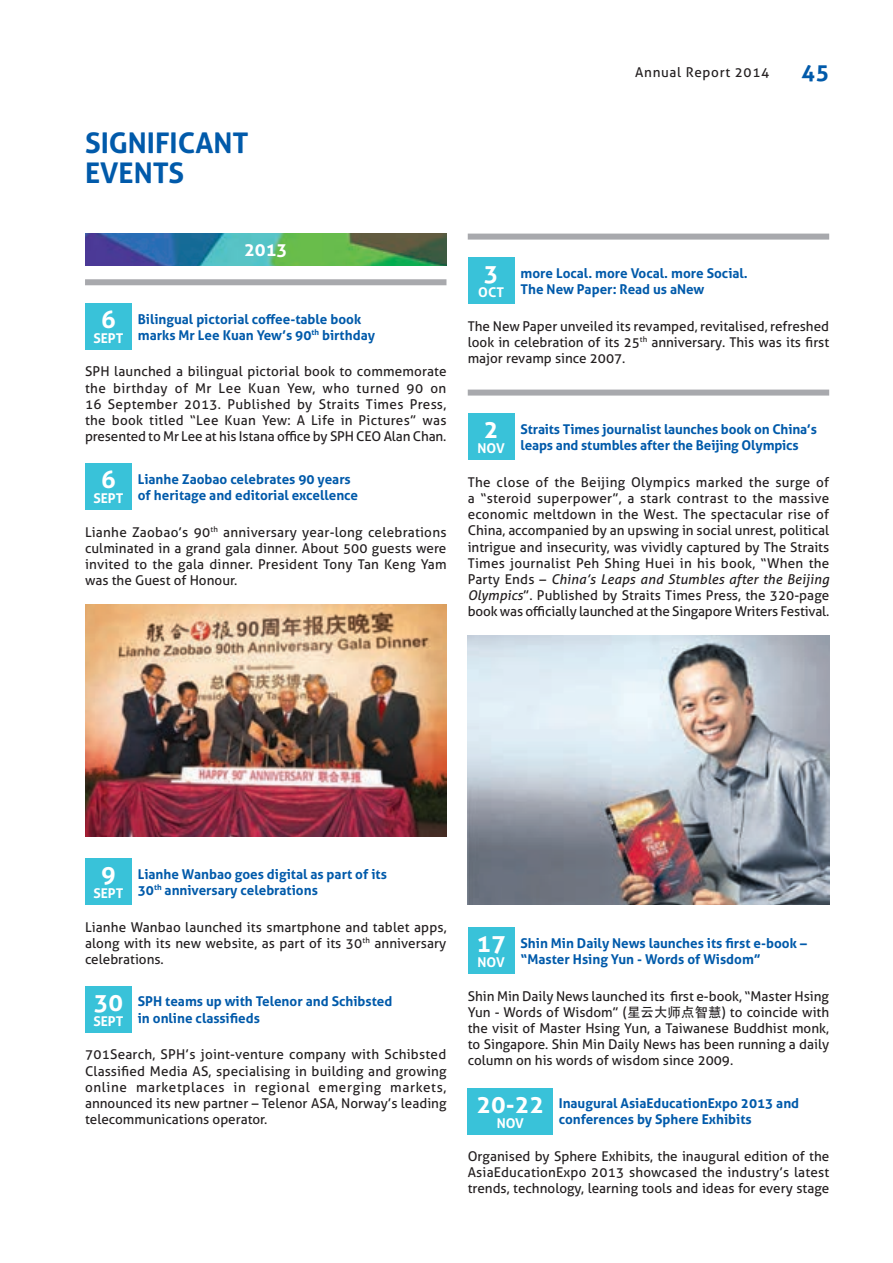
<style>
.page{position:relative;width:893px;height:1263px;background:#fff}
.page>*{position:absolute;margin:0;border:0;box-sizing:border-box;transform-origin:0 0}
.Head{font:700 28.5px/30px "Aller";color:#015aaa}
.t1{font:700 24.3px "Aller";color:#fff}
.t2{font:700 22.5px "Aller";color:#015aaa}
.t3{font:700 18px "Aller";color:#fff}
.Body_Regular_-_Black{font:13.5px/16.2px "Aller";color:#231f20;text-align:justify}
.Body_-_Bold_Blue{font:700 13.5px/16.2px "Aller";color:#015aaa}
.t4{font:700 13.5px "Aller";color:#fff}
.Body_Regular_-_Black-2{font:13.5px "Aller";letter-spacing:.05em;color:#231f20}
.s1{font-style:italic}
.s2{font-family:"ST Heiti"}
</style>
<div class="page">
<img style="left:85px;top:234px;width:361px;height:32px">
<div style="left:85px;top:279px;width:361px;height:6px;background:#a8a9ad"></div>
<div style="left:85px;top:303px;width:47px;height:47px;background:#39c2d9"></div>
<div style="left:85px;top:463px;width:47px;height:47px;background:#39c2d9"></div>
<img style="left:85px;top:604px;width:361px;height:232px">
<div style="left:85px;top:858px;width:47px;height:47px;background:#39c2d9"></div>
<div style="left:85px;top:986px;width:47px;height:47px;background:#39c2d9"></div>
<div style="left:468px;top:234px;width:361px;height:6px;background:#a8a9ad"></div>
<div style="left:468px;top:258px;width:46px;height:46px;background:#39c2d9"></div>
<div style="left:468px;top:390px;width:361px;height:6px;background:#a8a9ad"></div>
<div style="left:468px;top:414px;width:46px;height:46px;background:#39c2d9"></div>
<img style="left:468px;top:635px;width:361px;height:270px">
<div style="left:468px;top:927px;width:46px;height:47px;background:#39c2d9"></div>
<div style="left:468px;top:1088px;width:85px;height:46px;background:#39c2d9"></div>
<p class="Head" style="left:85px;top:127px;width:165px">SIGNIFICANT<br>EVENTS</p>
<p class="Body_Regular_-_Black-2" style="left:635px;top:64px;width:135px">Annual Report 2014</p>
<h3 class="t2" style="left:802px;top:58px;width:29px">45</h3>
<p class="t3" style="left:244px;top:239px;width:45px">2013</p>
<p class="t1" style="left:101px;top:304px;width:16px">6</p>
<p class="t4" style="left:93px;top:330px;width:32px">SEPT</p>
<p class="Body_-_Bold_Blue" style="left:138px;top:311px;width:239px">Bilingual pictorial coffee-table book marks Mr Lee Kuan Yew’s 90<sup>th</sup> birthday</p>
<p class="Body_Regular_-_Black" style="left:85px;top:363px;width:363px">SPH launched a bilingual pictorial book to commemorate the birthday of Mr Lee Kuan Yew, who turned 90 on 16 September 2013. Published by Straits Times Press, the book titled “Lee Kuan Yew: A Life in Pictures” was presented to Mr Lee at his Istana office by SPH CEO Alan Chan.</p>
<p class="t1" style="left:101px;top:465px;width:16px">6</p>
<p class="t4" style="left:93px;top:490px;width:32px">SEPT</p>
<p class="Body_-_Bold_Blue" style="left:138px;top:471px;width:222px">Lianhe Zaobao celebrates 90 years of heritage and editorial excellence</p>
<p class="Body_Regular_-_Black" style="left:85px;top:524px;width:363px">Lianhe Zaobao’s 90<sup>th</sup> anniversary year-long celebrations culminated in a grand gala dinner. About 500 guests were invited to the gala dinner. President Tony Tan Keng Yam was the Guest of Honour.</p>
<p class="t1" style="left:484px;top:259px;width:16px">3</p>
<p class="t4" style="left:478px;top:284px;width:27px">OCT</p>
<p class="Body_-_Bold_Blue" style="left:520px;top:265px;width:229px">more Local. more Vocal. more Social.</p>
<p class="Body_-_Bold_Blue" style="left:520px;top:281px;width:185px">The New Paper: Read us aNew</p>
<p class="Body_Regular_-_Black" style="left:468px;top:318px;width:363px">The New Paper unveiled its revamped, revitalised, refreshed look in celebration of its 25<sup>th</sup> anniversary. This was its first major revamp since 2007.</p>
<p class="t1" style="left:484px;top:415px;width:16px">2</p>
<p class="t4" style="left:478px;top:440px;width:29px">NOV</p>
<p class="Body_-_Bold_Blue" style="left:520px;top:421px;width:298px">Straits Times journalist launches book on China’s leaps and stumbles after the Beijing Olympics</p>
<p class="Body_Regular_-_Black" style="left:468px;top:474px;width:363px">The close of the Beijing Olympics marked the surge of a “steroid superpower”, a stark contrast to the massive economic meltdown in the West. The spectacular rise of China, accompanied by an upswing in social unrest, political intrigue and insecurity, was vividly captured by The Straits Times journalist Peh Shing Huei in his book, “When the Party Ends – <span class="s1">China’s Leaps and Stumbles after the Beijing Olympics</span>”. Published by Straits Times Press, the 320-page book was officially launched at the Singapore Writers Festival.</p>
<p class="t1" style="left:101px;top:859px;width:16px">9</p>
<p class="t4" style="left:93px;top:885px;width:32px">SEPT</p>
<p class="Body_-_Bold_Blue" style="left:138px;top:866px;width:251px">Lianhe Wanbao goes digital as part of its<br>30<sup>th</sup> anniversary celebrations</p>
<p class="Body_Regular_-_Black" style="left:85px;top:918px;width:363px">Lianhe Wanbao launched its smartphone and tablet apps, along with its new website, as part of its 30<sup>th</sup> anniversary celebrations.</p>
<p class="t1" style="left:94px;top:987px;width:31px">30</p>
<p class="t4" style="left:93px;top:1013px;width:32px">SEPT</p>
<p class="Body_-_Bold_Blue" style="left:138px;top:993px;width:256px">SPH teams up with Telenor and Schibsted in online classifieds</p>
<p class="Body_Regular_-_Black" style="left:85px;top:1046px;width:363px">701Search, SPH’s joint-venture company with Schibsted Classified Media AS, specialising in building and growing online marketplaces in regional emerging markets, announced its new partner – Telenor ASA, Norway’s leading telecommunications operator.</p>
<p class="t1" style="left:477px;top:929px;width:31px">17</p>
<p class="t4" style="left:478px;top:954px;width:29px">NOV</p>
<p class="Body_-_Bold_Blue" style="left:520px;top:934px;width:288px">Shin Min Daily News launches its first e-book – “Master Hsing Yun - Words of Wisdom”</p>
<p class="Body_Regular_-_Black" style="left:468px;top:988px;width:363px">Shin Min Daily News launched its first e-book, “Master Hsing Yun - Words of Wisdom” (<span class="s2">星云大师点智慧</span>) to coincide with the visit of Master Hsing Yun, a Taiwanese Buddhist monk, to Singapore. Shin Min Daily News has been running a daily column on his words of wisdom since 2009.</p>
<p class="t1" style="left:477px;top:1089px;width:69px">20-22</p>
<p class="t4" style="left:497px;top:1114px;width:29px">NOV</p>
<p class="Body_-_Bold_Blue" style="left:559px;top:1095px;width:242px">Inaugural AsiaEducationExpo 2013 and conferences by Sphere Exhibits</p>
<p class="Body_Regular_-_Black" style="left:468px;top:1148px;width:363px">Organised by Sphere Exhibits, the inaugural edition of the AsiaEducationExpo 2013 showcased the industry’s latest trends, technology, learning tools and ideas for every stage</p>
</div>
